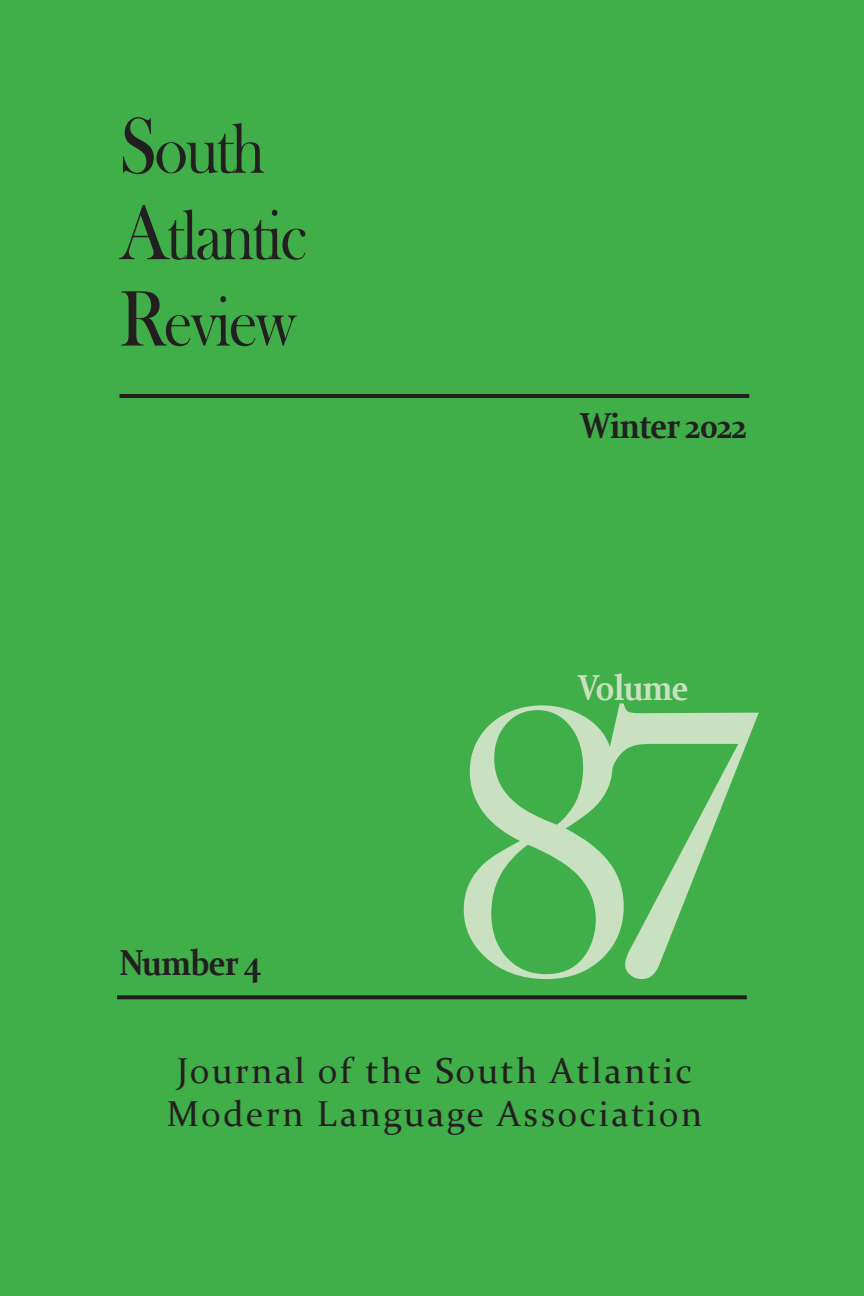
<style>
.page{position:relative;width:864px;height:1296px;background:#40ae49}
.page>*{position:absolute;margin:0;border:0;box-sizing:border-box;transform-origin:0 0}
.t1{font:400px "Bask Old Face";color:#c9e1c1}
.t2{font:72.4px "Bask Old Face";letter-spacing:-.03em;color:#231f20;scale:.88 1}
.t3{font:700 36.2px "Constantia";letter-spacing:-.03em;color:#231f20;scale:.88 1}
.t4{font:700 36.2px "Constantia";letter-spacing:-.03em;color:#c9e1c1;scale:.88 1}
.t5{font:36px "Constantia";letter-spacing:.07em;color:#231f20}
.s1{font-size:81.4px}
</style>
<div class="page">
<hr style="left:120px;top:394px;width:629px;height:4px;background:#231f20">
<svg style="left:117px;top:995px;width:630px;height:4px;background:#252a23"></svg>
<p class="t2" style="left:120px;top:109px;width:167px"><span class="s1">S</span>outh</p>
<p class="t2" style="left:120px;top:195px;width:215px"><span class="s1">A</span>tlantic</p>
<p class="t2" style="left:120px;top:282px;width:201px"><span class="s1">R</span>eview</p>
<p class="t3" style="left:120px;top:937px;width:162px">Number 4</p>
<p class="t3" style="left:580px;top:401px;width:191px">Winter 2022</p>
<p class="t4" style="left:578px;top:662px;width:128px">Volume</p>
<p class="t1" style="left:445px;top:623px;width:335px">87</p>
<p class="t5" style="left:177px;top:1046px;width:517px">Journal of the South Atlantic</p>
<p class="t5" style="left:167px;top:1090px;width:537px">Modern Language Association</p>
</div>
